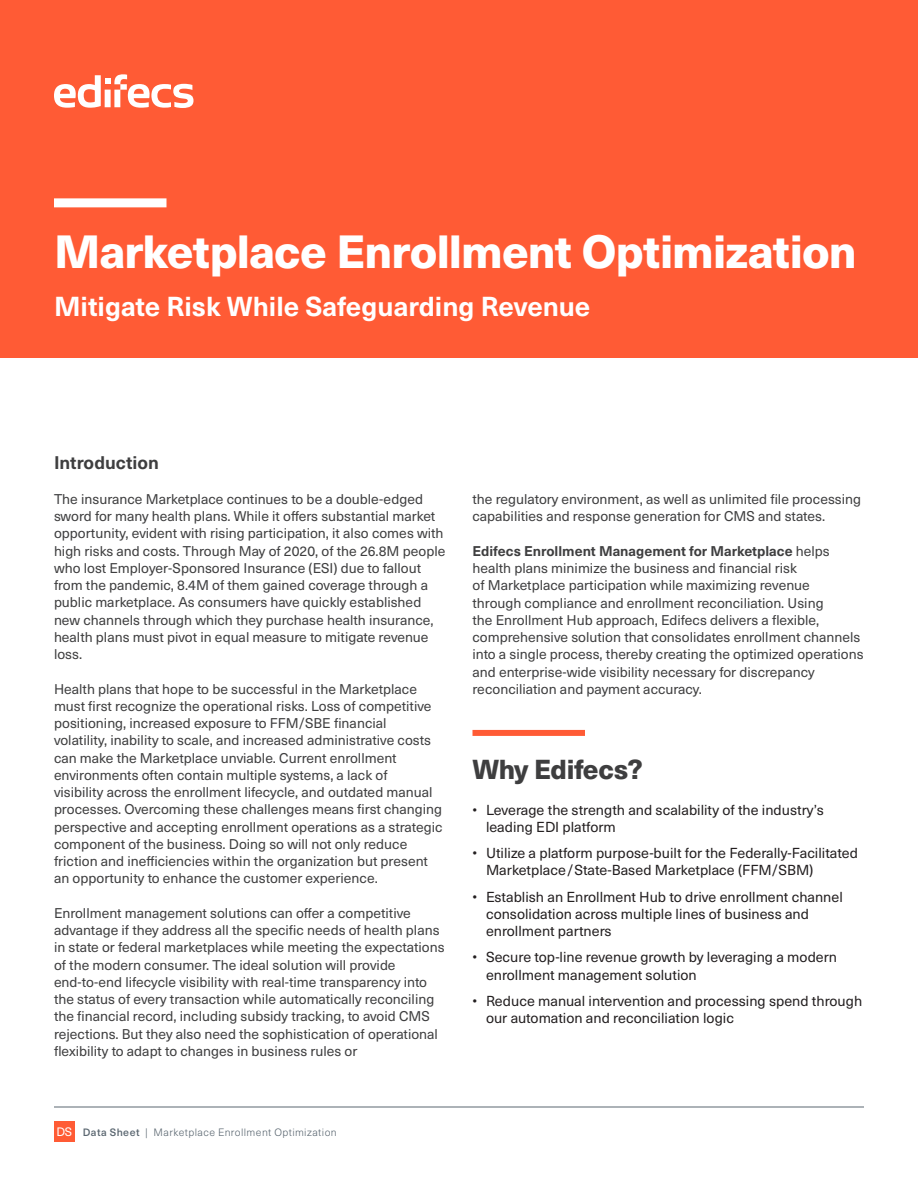
<style>
.page{position:relative;width:918px;height:1188px;background:#fff}
.page>*{position:absolute;margin:0;border:0;box-sizing:border-box;transform-origin:0 0}
.H1_Title{font:800 45.75px "Neue Haas Unica Pro";letter-spacing:-.015em;color:#fff}
.t1{font:700 27px "Neue Haas Unica Pro";color:#fff}
.t2{font:800 27px "Neue Haas Unica Pro";letter-spacing:-.015em;color:#3e3e3f}
.Introduction_Head{font:700 18px "Neue Haas Unica Pro";color:#3e3e3f}
.t3{font:14.25px/17.2px "Neue Haas Unica Pro";color:#231f20}
.body{font:13.8px/17.2px "Neue Haas Unica Pro";color:#3e3e3f}
.t4{font:300 10.5px "Neue Haas Unica Pro";letter-spacing:.04em;color:#5a6670}
.s1{font-weight:400;font-size:12px;color:#fff}
.s2{font-weight:500}
.s3{font-weight:700}
</style>
<div class="page">
<div style="left:0;top:0;width:918px;height:358px;background:#ff5b35"></div>
<hr style="left:54px;top:1107px;width:810px;height:1px;background:#5a6670">
<div style="left:54px;top:1121px;width:21px;height:21px;background:#ff5b35"></div>
<svg style="left:54px;top:74px;width:140px;height:34px"></svg>
<div style="left:54px;top:198px;width:112px;height:9px;background:#fff"></div>
<div style="left:472px;top:730px;width:113px;height:6px;background:#ff5b35"></div>
<p class="H1_Title" style="left:54px;top:223px;width:804px">Marketplace Enrollment Optimization</p>
<h3 class="t1" style="left:54px;top:290px;width:538px">Mitigate Risk While Safeguarding Revenue</h3>
<p class="Introduction_Head" style="left:54px;top:452px;width:106px">Introduction</p>
<p class="body" style="left:54px;top:491px;width:393px">The insurance Marketplace continues to be a double-edged sword for many health plans. While it offers substantial market opportunity, evident with rising participation, it also comes with high risks and costs. Through May of 2020, of the 26.8M people who lost Employer-Sponsored Insurance (ESI) due to fallout from the pandemic, 8.4M of them gained coverage through a public marketplace. As consumers have quickly established new channels through which they purchase health insurance, health plans must pivot in equal measure to mitigate revenue loss.</p>
<p class="body" style="left:54px;top:680px;width:390px">Health plans that hope to be successful in the Marketplace must first recognize the operational risks. Loss of competitive positioning, increased exposure to FFM/SBE financial volatility, inability to scale, and increased administrative costs can make the Marketplace unviable. Current enrollment environments often contain multiple systems, a lack of<br>visibility across the enrollment lifecycle, and outdated manual processes. Overcoming these challenges means first changing perspective and accepting enrollment operations as a strategic component of the business. Doing so will not only reduce friction and inefficiencies within the organization but present an opportunity to enhance the customer experience.</p>
<p class="body" style="left:54px;top:905px;width:392px">Enrollment management solutions can offer a competitive advantage if they address all the specific needs of health plans in state or federal marketplaces while meeting the expectations of the modern consumer. The ideal solution will provide end-to-end lifecycle visibility with real-time transparency into the status of every transaction while automatically reconciling the financial record, including subsidy tracking, to avoid CMS rejections. But they also need the sophistication of operational flexibility to adapt to changes in business rules or</p>
<p class="t4" style="left:56px;top:1126px;width:282px"><span class="s1">DS</span> <span class="s2">Data Sheet</span> | Marketplace Enrollment Optimization</p>
<p class="body" style="left:472px;top:491px;width:390px">the regulatory environment, as well as unlimited file processing capabilities and response generation for CMS and states.</p>
<p class="body" style="left:472px;top:543px;width:393px"><span class="s3">Edifecs Enrollment Management for Marketplace</span> helps health plans minimize the business and financial risk<br>of Marketplace participation while maximizing revenue<br>through compliance and enrollment reconciliation. Using<br>the Enrollment Hub approach, Edifecs delivers a flexible, comprehensive solution that consolidates enrollment channels into a single process, thereby creating the optimized operations and enterprise-wide visibility necessary for discrepancy reconciliation and payment accuracy.</p>
<h2 class="t2" style="left:472px;top:753px;width:172px">Why Edifecs?</h2>
<p class="t3" style="left:486px;top:801px;width:339px;text-indent:-14px">• Leverage the strength and scalability of the industry’s leading EDI platform</p>
<p class="t3" style="left:486px;top:845px;width:373px;text-indent:-14px">• Utilize a platform purpose-built for the Federally-Facilitated<br>Marketplace/State-Based Marketplace (FFM/SBM)</p>
<p class="t3" style="left:486px;top:888px;width:358px;text-indent:-14px">• Establish an Enrollment Hub to drive enrollment channel consolidation across multiple lines of business and enrollment partners</p>
<p class="t3" style="left:486px;top:949px;width:353px;text-indent:-14px">• Secure top-line revenue growth by leveraging a modern enrollment management solution</p>
<p class="t3" style="left:486px;top:992px;width:378px;text-indent:-14px">• Reduce manual intervention and processing spend through our automation and reconciliation logic</p>
</div>
